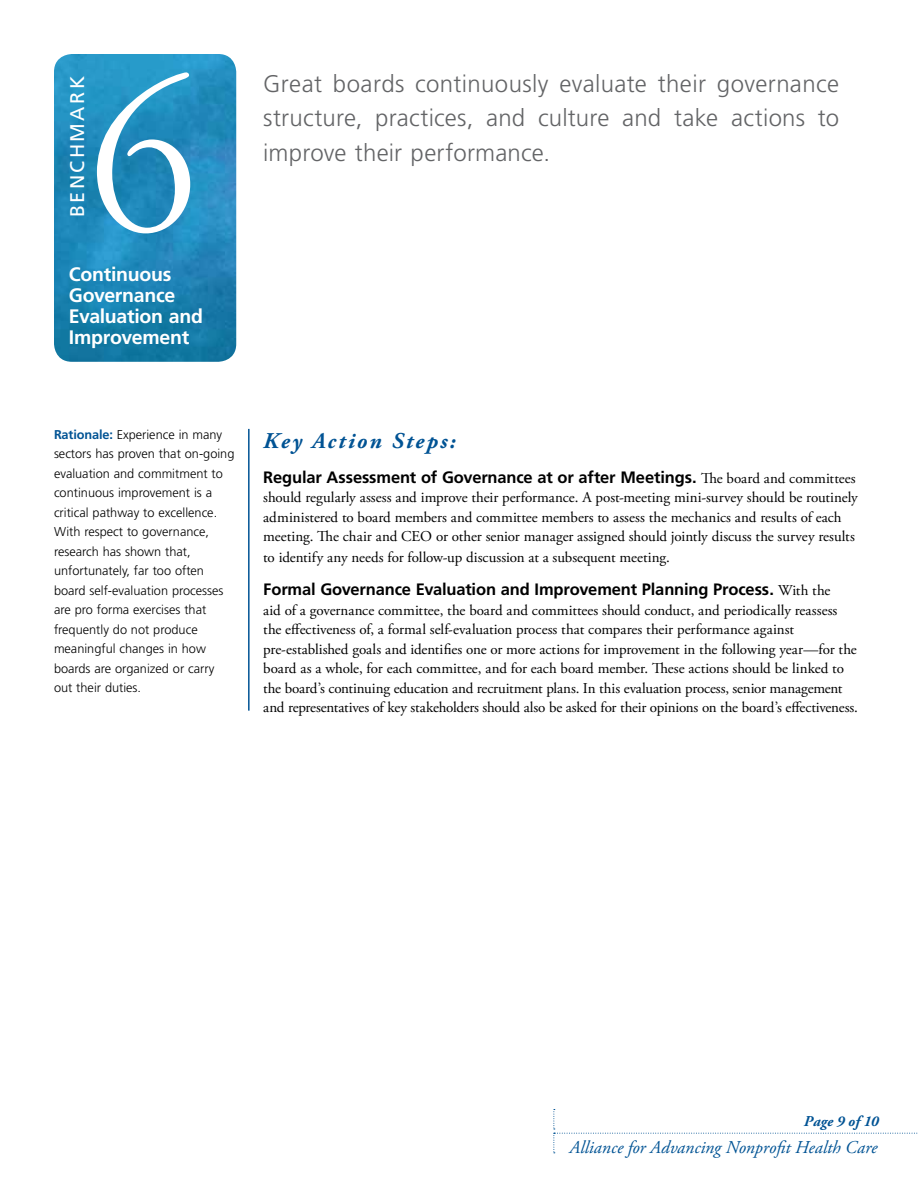
<style>
.page{position:relative;width:918px;height:1188px;background:#fff}
.page>*{position:absolute;margin:0;border:0;box-sizing:border-box;transform-origin:0 0}
.t1{font:300 219px "Garamond IT Cby BT";color:#fff}
.t2{font:300 24px/34.5px "Frutiger";letter-spacing:.005em;color:#636466;text-align:justify}
.t3{font:italic 700 22.5px "Adobe Garamond Pro";letter-spacing:.095em;color:#005394}
.t4{font:19.8px "Frutiger";letter-spacing:.12em;color:#fff}
.t5{font:700 19.5px/21px "Frutiger";letter-spacing:-.015em;color:#fff}
.t6{font:italic 18px "Adobe Garamond Pro";color:#005394}
.t7{font:700 16.5px "Frutiger";letter-spacing:-.01em;color:#000}
.t8{font:15px/19.5px "Adobe Garamond Pro";letter-spacing:-.005em;color:#000}
.t9{font:italic 700 15px "Adobe Garamond Pro";letter-spacing:.005em;color:#005394}
.t10{font:300 12.75px/19.5px "Frutiger";color:#000}
.s1{font-weight:700;color:#005394}
.s2{font-family:"Adobe Garamond Pro";font-weight:400;font-size:15px}
</style>
<div class="page">
<img style="left:54px;top:54px;width:182px;height:308px">
<svg style="left:554px;top:1109px;width:364px;height:44px"></svg>
<hr style="left:248px;top:429px;width:2px;height:282px;background:#005394">
<h3 class="t4" style="left:66px;top:217px;width:140px;rotate:-90deg">Benchmark</h3>
<h1 class="t1" style="left:88px;top:31px;width:111px">6</h1>
<h3 class="t5" style="left:69px;top:263px;width:136px">Continuous<br>Governance<br>Evaluation and<br>Improvement</h3>
<h2 class="t2" style="left:263px;top:66px;width:577px">Great boards continuously evaluate their governance structure, practices, and culture and take actions to improve their performance.</h2>
<p class="t10" style="left:54px;top:425px;width:182px"><span class="s1">Rationale:</span> Experience in many sectors has proven that on-going evaluation and commitment to continuous improvement is a critical pathway to excellence.<br>With respect to governance, research has shown that, unfortunately, far too often board self-evaluation processes are pro forma exercises that frequently do not produce meaningful changes in how boards are organized or carry out their duties.</p>
<h3 class="t3" style="left:263px;top:428px;width:194px">Key Action Steps:</h3>
<p class="t7" style="left:263px;top:467px;width:594px">Regular Assessment of Governance at or after Meetings. <span class="s2">The board and committees</span></p>
<p class="t8" style="left:263px;top:488px;width:596px">should regularly assess and improve their performance. A post-meeting mini-survey should be routinely administered to board members and committee members to assess the mechanics and results of each meeting. The chair and CEO or other senior manager assigned should jointly discuss the survey results</p>
<p class="t8" style="left:263px;top:548px;width:408px">to identify any needs for follow-up discussion at a subsequent meeting.</p>
<p class="t7" style="left:263px;top:580px;width:569px">Formal Governance Evaluation and Improvement Planning Process. <span class="s2">With the</span></p>
<p class="t8" style="left:263px;top:601px;width:596px">aid of a governance committee, the board and committees should conduct, and periodically reassess the effectiveness of, a formal self-evaluation process that compares their performance against pre-established goals and identifies one or more actions for improvement in the following year—for the board as a whole, for each committee, and for each board member. These actions should be linked to the board’s continuing education and recruitment plans. In this evaluation process, senior management and representatives of key stakeholders should also be asked for their opinions on the board’s effectiveness.</p>
<p class="t9" style="left:804px;top:1113px;width:76px">Page 9 of 10</p>
<p class="t6" style="left:569px;top:1136px;width:310px">Alliance for Advancing Nonprofit Health Care</p>
</div>
